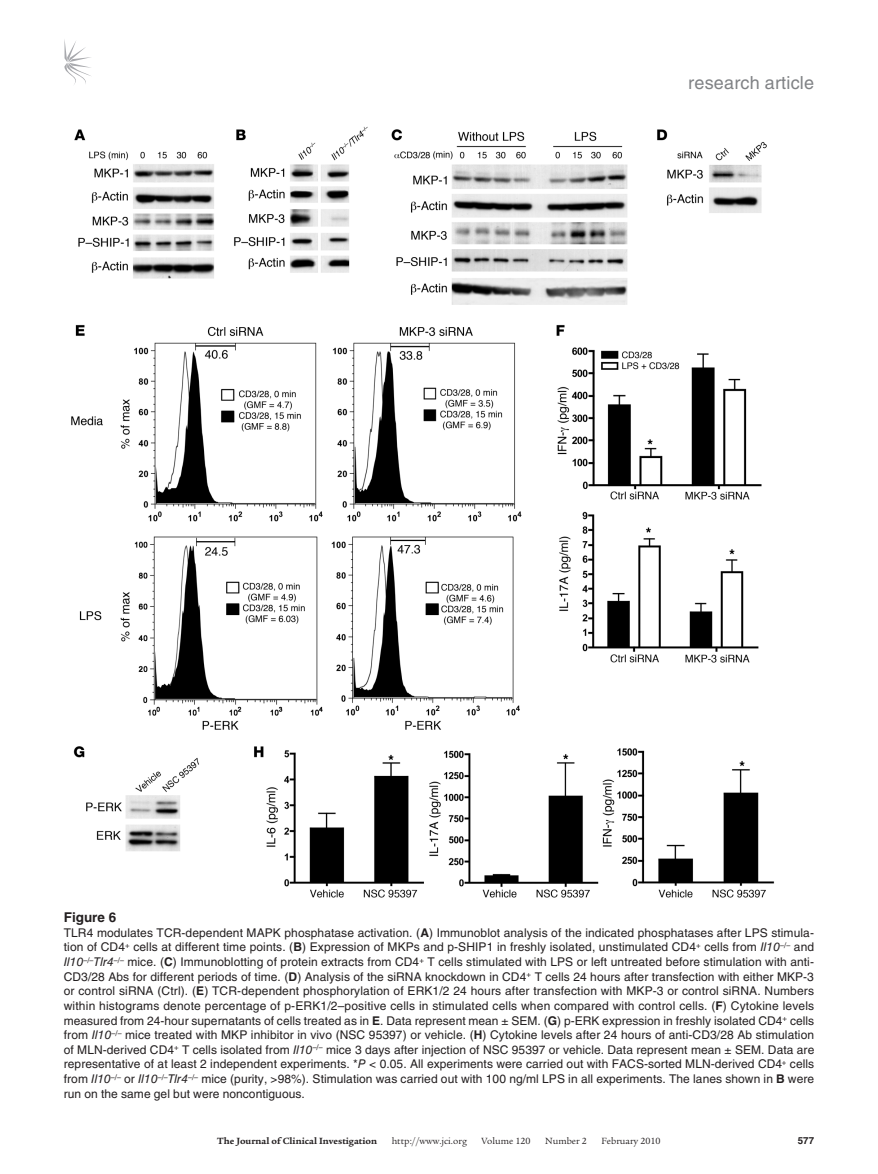
<style>
.page{position:relative;width:878px;height:1174px;background:#fff}
.page>*{position:absolute;margin:0;border:0;box-sizing:border-box;transform-origin:0 0}
.t1{font:18px "Helvetica LT Std";letter-spacing:.01em;color:#808285}
.t2{font:700 13.5px "Helvetica LT Std";color:#231f20}
.t3{font:12px/14.7px "Helvetica LT Std";letter-spacing:.005em;color:#231f20;text-align:justify}
.t4{font:9.75px "Legacy Serif Std";color:#231f20}
.t5{font:700 9.75px "Legacy Serif Std";color:#231f20}
.t6{font:700 9.75px "Helvetica LT Std";color:#231f20}
.s1{font-weight:700}
.s2{font-style:italic}
</style>
<div class="page">
<svg style="left:64px;top:39px;width:27px;height:46px"></svg>
<img style="left:71px;top:126px;width:704px;height:772px">
<h1 class="t1" style="left:688px;top:72px;width:127px">research article</h1>
<p class="t2" style="left:64px;top:909px;width:54px">Figure 6</p>
<p class="t3" style="left:64px;top:925px;width:752px">TLR4 modulates TCR-dependent MAPK phosphatase activation. (<span class="s1">A</span>) Immunoblot analysis of the indicated phosphatases after LPS stimula&shy;tion of CD4<sup>+</sup> cells at different time points. (<span class="s1">B</span>) Expression of MKPs and p-SHIP1 in freshly isolated, unstimulated CD4<sup>+</sup> cells from <span class="s2">Il10</span><sup>–/–</sup> and <span class="s2">Il10</span><sup>–/–</sup><span class="s2">Tlr4</span><sup>–/–</sup> mice. (<span class="s1">C</span>) Immunoblotting of protein extracts from CD4<sup>+</sup> T cells stimulated with LPS or left untreated before stimulation with anti-CD3/28 Abs for different periods of time. (<span class="s1">D</span>) Analysis of the siRNA knockdown in CD4<sup>+</sup> T cells 24 hours after transfection with either MKP-3 or control siRNA (Ctrl). (<span class="s1">E</span>) TCR-dependent phosphorylation of ERK1/2 24 hours after transfection with MKP-3 or control siRNA. Numbers within histograms denote percentage of p-ERK1/2–positive cells in stimulated cells when compared with control cells. (<span class="s1">F</span>) Cytokine levels measured from 24-hour supernatants of cells treated as in <span class="s1">E</span>. Data represent mean ± SEM. (<span class="s1">G</span>) p-ERK expression in freshly isolated CD4<sup>+</sup> cells from <span class="s2">Il10</span><sup>–/–</sup> mice treated with MKP inhibitor in vivo (NSC 95397) or vehicle. (<span class="s1">H</span>) Cytokine levels after 24 hours of anti-CD3/28 Ab stimulation of MLN-derived CD4<sup>+</sup> T cells isolated from <span class="s2">Il10</span><sup>–/–</sup> mice 3 days after injection of NSC 95397 or vehicle. Data represent mean ± SEM. Data are representative of at least 2 independent experiments. *<span class="s2">P</span> &lt; 0.05. All experiments were carried out with FACS-sorted MLN-derived CD4<sup>+</sup> cells from <span class="s2">Il10</span><sup>–/–</sup> or <span class="s2">Il10</span><sup>–/–</sup><span class="s2">Tlr4</span><sup>–/–</sup> mice (purity, &gt;98%). Stimulation was carried out with 100 ng/ml LPS in all experiments. The lanes shown in <span class="s1">B</span> were run on the same gel but were noncontiguous.</p>
<p class="t5" style="left:217px;top:1135px;width:161px">The Journal of Clinical Investigation</p>
<p class="t4" style="left:391px;top:1135px;width:77px">http://www.jci.org</p>
<p class="t4" style="left:481px;top:1135px;width:50px">Volume 120</p>
<p class="t4" style="left:545px;top:1135px;width:43px">Number 2</p>
<p class="t4" style="left:601px;top:1135px;width:61px">February 2010</p>
<p class="t6" style="left:797px;top:1134px;width:18px">577</p>
</div>
